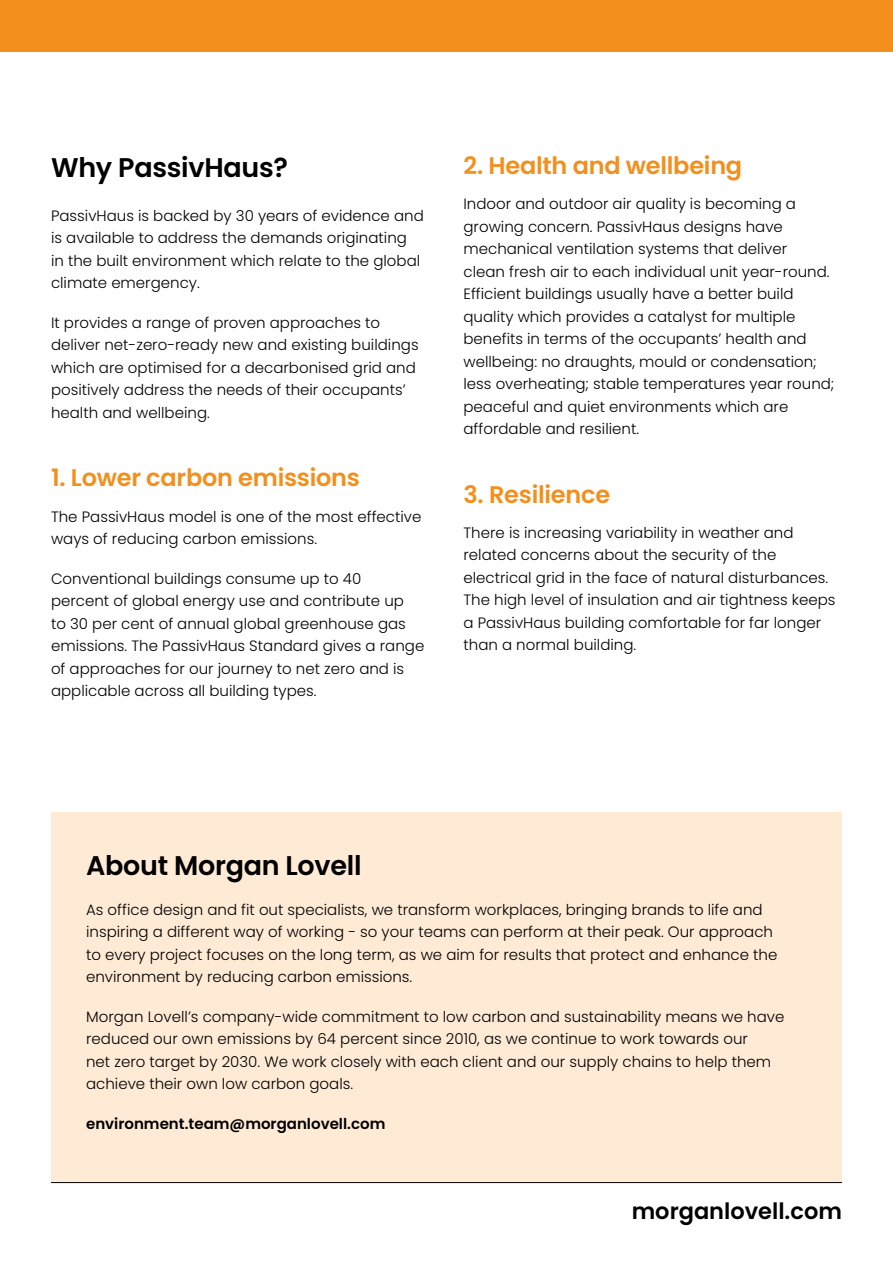
<style>
.page{position:relative;width:893px;height:1263px;background:#fff}
.page>*{position:absolute;margin:0;border:0;box-sizing:border-box;transform-origin:0 0}
.t1{font:600 27px "Poppins";letter-spacing:-.01em;color:#000}
.t2{font:600 24px "Poppins";letter-spacing:-.01em;color:#f38f1c}
.t3{font:600 22.5px "Poppins";color:#000}
.t4{font:300 15px/22.5px "Poppins";color:#000}
.t5{font:600 15px "Poppins";color:#000}
</style>
<div class="page">
<div style="left:51px;top:812px;width:791px;height:370px;background:#feead5"></div>
<div style="left:0;top:0;width:893px;height:51px;background:#f38f1c"></div>
<hr style="left:51px;top:1182px;width:791px;height:1px;background:#000">
<h1 class="t1" style="left:51px;top:152px;width:239px">Why PassivHaus?</h1>
<p class="t4" style="left:51px;top:205px;width:374px">PassivHaus is backed by 30 years of evidence and is available to address the demands originating<br>in the built environment which relate to the global climate emergency.</p>
<p class="t4" style="left:51px;top:312px;width:369px">It provides a range of proven approaches to deliver net-zero-ready new and existing buildings which are optimised for a decarbonised grid and positively address the needs of their occupants’ health and wellbeing.</p>
<h2 class="t2" style="left:51px;top:464px;width:310px">1. Lower carbon emissions</h2>
<p class="t4" style="left:51px;top:505px;width:372px">The PassivHaus model is one of the most effective ways of reducing carbon emissions.</p>
<p class="t4" style="left:51px;top:567px;width:375px">Conventional buildings consume up to 40<br>percent of global energy use and contribute up<br>to 30 per cent of annual global greenhouse gas emissions. The PassivHaus Standard gives a range of approaches for our journey to net zero and is applicable across all building types.</p>
<h2 class="t2" style="left:463px;top:152px;width:280px">2. Health and wellbeing</h2>
<p class="t4" style="left:463px;top:193px;width:372px">Indoor and outdoor air quality is becoming a growing concern. PassivHaus designs have mechanical ventilation systems that deliver<br>clean fresh air to each individual unit year-round.<br>Efficient buildings usually have a better build quality which provides a catalyst for multiple benefits in terms of the occupants’ health and wellbeing: no draughts, mould or condensation; less overheating; stable temperatures year round; peaceful and quiet environments which are affordable and resilient.</p>
<h2 class="t2" style="left:463px;top:480px;width:148px">3. Resilience</h2>
<p class="t4" style="left:463px;top:521px;width:374px">There is increasing variability in weather and related concerns about the security of the electrical grid in the face of natural disturbances.<br>The high level of insulation and air tightness keeps a PassivHaus building comfortable for far longer than a normal building.</p>
<h1 class="t1" style="left:86px;top:850px;width:277px">About Morgan Lovell</h1>
<p class="t4" style="left:86px;top:898px;width:693px">As office design and fit out specialists, we transform workplaces, bringing brands to life and inspiring a different way of working - so your teams can perform at their peak. Our approach to every project focuses on the long term, as we aim for results that protect and enhance the environment by reducing carbon emissions.</p>
<p class="t4" style="left:86px;top:1005px;width:700px">Morgan Lovell’s company-wide commitment to low carbon and sustainability means we have reduced our own emissions by 64 percent since 2010, as we continue to work towards our<br>net zero target by 2030. We work closely with each client and our supply chains to help them achieve their own low carbon goals.</p>
<p class="t5" style="left:86px;top:1114px;width:301px">environment.team@morganlovell.com</p>
<h3 class="t3" style="left:632px;top:1198px;width:212px">morganlovell.com</h3>
</div>
